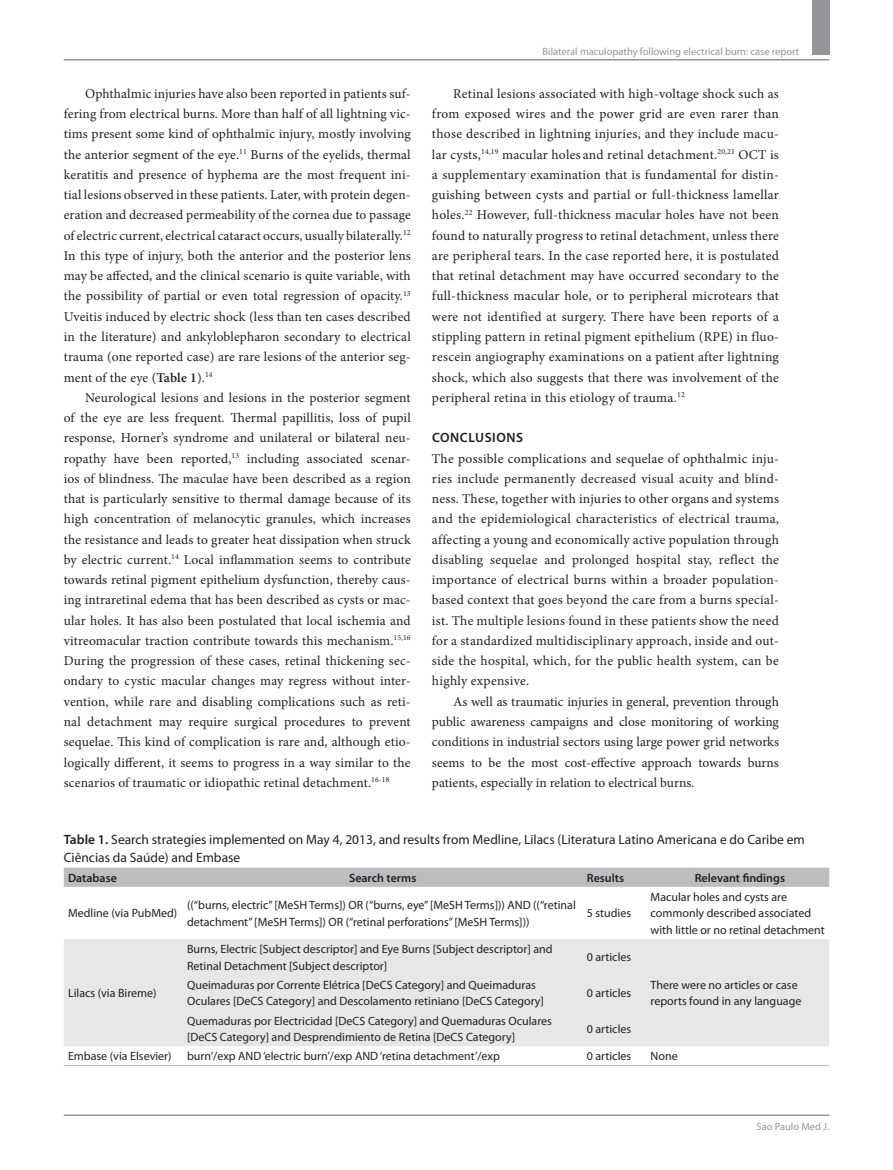
<style>
.page{position:relative;width:893px;height:1170px;background:#fff}
.page>*{position:absolute;margin:0;border:0;box-sizing:border-box;transform-origin:0 0}
._13_texto{font:13.5px/20.2px "Minion Pro";letter-spacing:.01em;color:#231f20;text-align:justify}
._12_primeiro_parágra{font:13.5px/20.2px "Minion Pro";letter-spacing:.02em;color:#231f20;text-align:justify}
._17_table_figure_tit{font:13.5px/18px "Myriad Pro";color:#231f20}
._14_sub1{font:600 13.5px "Myriad Pro";letter-spacing:.04em;color:#231f20}
._19_tabela_texto{font:12px/16.5px "Myriad Pro";color:#231f20}
._18_tabela_primeira{font:600 12px "Myriad Pro";color:#231f20}
.t1{font:10.5px "Myriad Pro";color:#939598}
.s1{font-weight:600}
.s2{font-weight:700}
</style>
<div class="page">
<div style="left:812px;top:0;width:17px;height:55px;background:#939598"></div>
<hr style="left:64px;top:59px;width:765px;height:2px;background:#939598">
<hr style="left:64px;top:1114px;width:765px;height:1px;background:#939598">
<div style="left:64px;top:867px;width:765px;height:19px;background:#bcbdc0"></div>
<div style="left:64px;top:939px;width:765px;height:107px;background:#e6e7e9"></div>
<hr style="left:64px;top:1064px;width:119px;height:1px;background:#bcbdc0">
<hr style="left:183px;top:1064px;width:400px;height:1px;background:#bcbdc0">
<hr style="left:583px;top:1064px;width:63px;height:1px;background:#bcbdc0">
<hr style="left:646px;top:1064px;width:183px;height:1px;background:#bcbdc0">
<p class="_13_texto" style="left:64px;top:83px;width:348px;text-indent:21px">Ophthalmic injuries have also been reported in patients suf&shy;fering from electrical burns. More than half of all lightning vic&shy;tims present some kind of ophthalmic injury, mostly involving the anterior segment of the eye.<sup>11</sup> Burns of the eyelids, thermal keratitis and presence of hyphema are the most frequent ini&shy;tial lesions observed in these patients. Later, with protein degen&shy;eration and decreased permeability of the cornea due to passage of electric current, electrical cataract occurs, usually bilaterally.<sup>12<br></sup>In this type of injury, both the anterior and the posterior lens may be affected, and the clinical scenario is quite variable, with the possibility of partial or even total regression of opacity.<sup>13<br></sup>Uveitis induced by electric shock (less than ten cases described in the literature) and ankyloblepharon secondary to electrical trauma (one reported case) are rare lesions of the anterior seg&shy;ment of the eye (<span class="s1">Table 1</span>).<sup>14</sup></p>
<p class="_13_texto" style="left:64px;top:387px;width:348px;text-indent:21px">Neurological lesions and lesions in the posterior segment of the eye are less frequent. Thermal papillitis, loss of pupil response, Horner’s syndrome and unilateral or bilateral neu&shy;ropathy have been reported,<sup>13</sup> including associated scenar&shy;ios of blindness. The maculae have been described as a region that is particularly sensitive to thermal damage because of its high concentration of melanocytic granules, which increases the resistance and leads to greater heat dissipation when struck by electric current.<sup>14</sup> Local inflammation seems to contribute towards retinal pigment epithelium dysfunction, thereby caus&shy;ing intraretinal edema that has been described as cysts or mac&shy;ular holes. It has also been postulated that local ischemia and vitreomacular traction contribute towards this mechanism.<sup>15,16<br></sup>During the progression of these cases, retinal thickening sec&shy;ondary to cystic macular changes may regress without inter&shy;vention, while rare and disabling complications such as reti&shy;nal detachment may require surgical procedures to prevent sequelae. This kind of complication is rare and, although etio&shy;logically different, it seems to progress in a way similar to the scenarios of traumatic or idiopathic retinal detachment.<sup>16-18</sup></p>
<p class="t1" style="left:469px;top:45px;width:332px">Bilateral maculopathy fo lowing electrical burn: cas report <span class="s2">| CASE REPORT</span></p>
<p class="t1" style="left:543px;top:45px;width:258px">Bilateral maculopathy following electrical burn: case report</p>
<p class="_13_texto" style="left:432px;top:83px;width:348px;text-indent:21px">Retinal lesions associated with high-voltage shock such as from exposed wires and the power grid are even rarer than those described in lightning injuries, and they include macu&shy;lar cysts,<sup>14,19</sup> macular holes and retinal detachment.<sup>20,21</sup> OCT is a supplementary examination that is fundamental for distin&shy;guishing between cysts and partial or full-thickness lamellar holes.<sup>22</sup> However, full-thickness macular holes have not been found to naturally progress to retinal detachment, unless there are peripheral tears. In the case reported here, it is postulated that retinal detachment may have occurred secondary to the full-thickness macular hole, or to peripheral microtears that were not identified at surgery. There have been reports of a stippling pattern in retinal pigment epithelium (RPE) in fluo&shy;rescein angiography examinations on a patient after lightning shock, which also suggests that there was involvement of the peripheral retina in this etiology of trauma.<sup>12</sup></p>
<p class="_14_sub1" style="left:432px;top:429px;width:92px">CONCLUSIONS</p>
<p class="_12_primeiro_parágra" style="left:432px;top:448px;width:348px">The possible complications and sequelae of ophthalmic inju&shy;ries include permanently decreased visual acuity and blind&shy;ness. These, together with injuries to other organs and systems and the epidemiological characteristics of electrical trauma, affecting a young and economically active population through disabling sequelae and prolonged hospital stay, reflect the importance of electrical burns within a broader population&shy;based context that goes beyond the care from a burns special&shy;ist. The multiple lesions found in these patients show the need for a standardized multidisciplinary approach, inside and out&shy;side the hospital, which, for the public health system, can be highly expensive.</p>
<p class="_13_texto" style="left:432px;top:691px;width:348px;text-indent:21px">As well as traumatic injuries in general, prevention through public awareness campaigns and close monitoring of working conditions in industrial sectors using large power grid networks seems to be the most cost-effective approach towards burns patients, especially in relation to electrical burns.</p>
<p class="_17_table_figure_tit" style="left:64px;top:829px;width:742px"><span class="s1">Table 1.</span> Search strategies implemented on May 4, 2013, and results from Medline, Lilacs (Literatura Latino Americana e do Caribe em<br>Ciências da Saúde) and Embase</p>
<p class="_18_tabela_primeira" style="left:68px;top:870px;width:50px">Database</p>
<p class="_18_tabela_primeira" style="left:349px;top:870px;width:69px">Search terms</p>
<p class="_18_tabela_primeira" style="left:587px;top:870px;width:39px">Results</p>
<p class="_18_tabela_primeira" style="left:695px;top:870px;width:92px">Relevant findings</p>
<p class="_19_tabela_texto" style="left:68px;top:904px;width:111px">Medline (via PubMed)</p>
<p class="_19_tabela_texto" style="left:187px;top:896px;width:390px">((“burns, electric” [MeSH Terms]) OR (“burns, eye” [MeSH Terms])) AND ((“retinal detachment” [MeSH Terms]) OR (“retinal perforations” [MeSH Terms]))</p>
<p class="_19_tabela_texto" style="left:587px;top:904px;width:46px">5 studies</p>
<p class="_19_tabela_texto" style="left:651px;top:888px;width:176px">Macular holes and cysts are commonly described associated with little or no retinal detachment</p>
<p class="_19_tabela_texto" style="left:68px;top:984px;width:90px">Lilacs (via Bireme)</p>
<p class="_19_tabela_texto" style="left:187px;top:940px;width:367px">Burns, Electric [Subject descriptor] and Eye Burns [Subject descriptor] and<br>Retinal Detachment [Subject descriptor]</p>
<p class="_19_tabela_texto" style="left:587px;top:948px;width:46px">0 articles</p>
<p class="_19_tabela_texto" style="left:187px;top:976px;width:358px">Queimaduras por Corrente Elétrica [DeCS Category] and Queimaduras<br>Oculares [DeCS Category] and Descolamento retiniano [DeCS Category]</p>
<p class="_19_tabela_texto" style="left:587px;top:984px;width:46px">0 articles</p>
<p class="_19_tabela_texto" style="left:187px;top:1012px;width:366px">Quemaduras por Electricidad [DeCS Category] and Quemaduras Oculares [DeCS Category] and Desprendimiento de Retina [DeCS Category]</p>
<p class="_19_tabela_texto" style="left:587px;top:1020px;width:46px">0 articles</p>
<p class="_19_tabela_texto" style="left:651px;top:976px;width:152px">There were no articles or case reports found in any language</p>
<p class="_19_tabela_texto" style="left:68px;top:1047px;width:105px">Embase (via Elsevier)</p>
<p class="_19_tabela_texto" style="left:187px;top:1047px;width:314px">burn’/exp AND ‘electric burn’/exp AND ‘retina detachment’/exp</p>
<p class="_19_tabela_texto" style="left:587px;top:1047px;width:46px">0 articles</p>
<p class="_19_tabela_texto" style="left:651px;top:1047px;width:29px">None</p>
<p class="t1" style="left:756px;top:1119px;width:74px">Sao Paulo Med J.</p>
</div>
